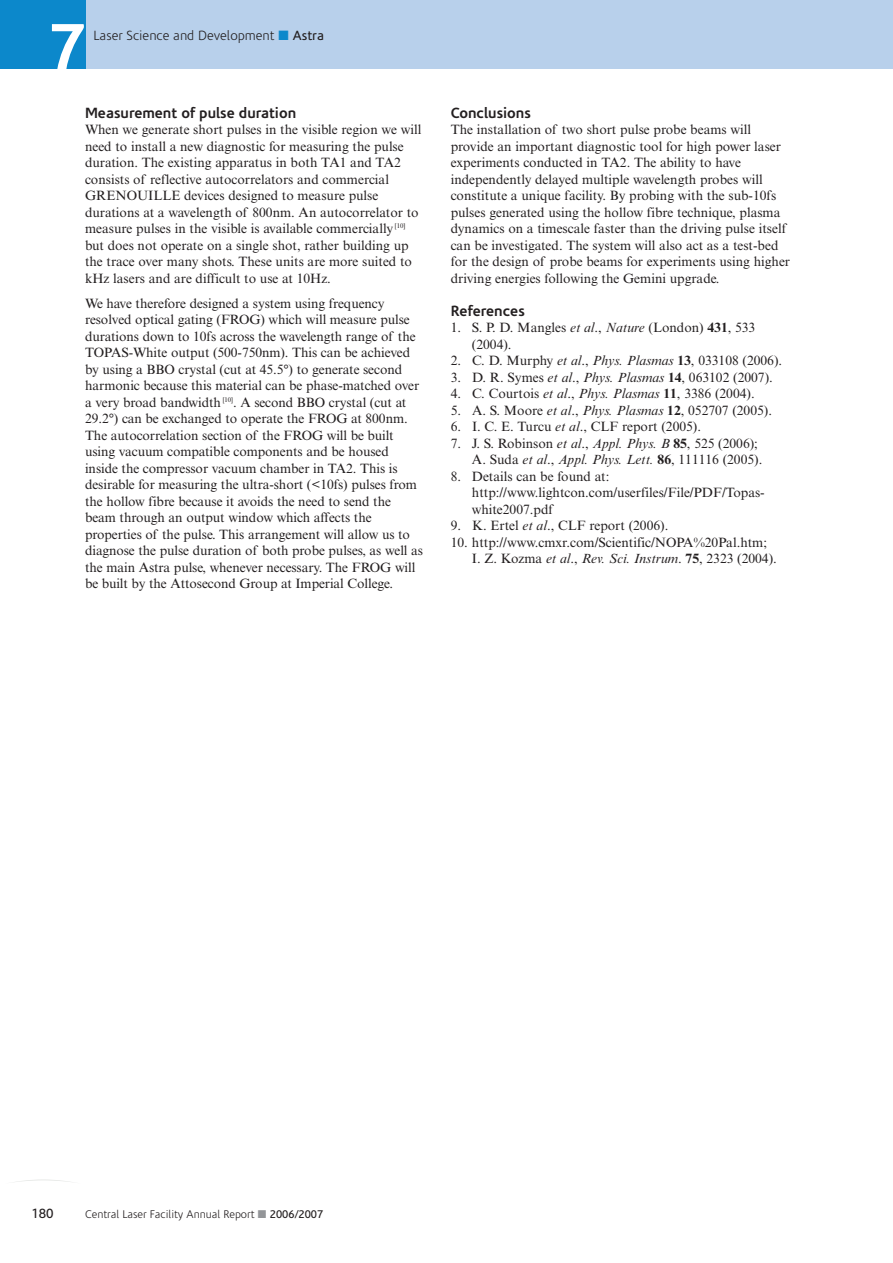
<style>
.page{position:relative;width:893px;height:1263px;background:#fff}
.page>*{position:absolute;margin:0;border:0;box-sizing:border-box;transform-origin:0 0}
.t1{font:700 66px "Corisande";color:#fff}
.t2{font:700 15px "Corisande";color:#231f20}
.t3{font:13.5px/16.5px "Times NRMT";color:#231f20}
.t4{font:300 13.5px "Corisande";color:#231f20}
.t5{font:13.5px "Corisande";color:#231f20}
.t6{font:300 11.25px "Corisande";color:#231f20}
.s1{color:#0c88cb}
.s2{font-weight:400}
.s3{font-style:italic}
.s4{font-weight:700}
.s5{color:#939598}
</style>
<div class="page">
<div style="left:85px;top:0;width:808px;height:68px;background:#b8d0eb"></div>
<div style="left:0;top:0;width:85px;height:68px;background:#0c88cb"></div>
<svg style="left:16px;top:1179px;width:54px;height:3px"></svg>
<h1 class="t1" style="left:49px;top:21px;width:38px">7</h1>
<p class="t4" style="left:94px;top:30px;width:232px">Laser Science and Development <span class="s1">■</span> <span class="s2">Astra</span></p>
<p class="t2" style="left:85px;top:107px;width:213px">Measurement of pulse duration</p>
<p class="t3" style="left:85px;top:123px;width:338px">When we generate short pulses in the visible region we will need to install a new diagnostic for measuring the pulse duration. The existing apparatus in both TA1 and TA2 consists of reflective autocorrelators and commercial GRENOUILLE devices designed to measure pulse durations at a wavelength of 800nm. An autocorrelator to measure pulses in the visible is available commercially <sup>[10] </sup>but does not operate on a single shot, rather building up the trace over many shots. These units are more suited to kHz lasers and are difficult to use at 10Hz.</p>
<p class="t3" style="left:85px;top:296px;width:339px">We have therefore designed a system using frequency resolved optical gating (FROG) which will measure pulse durations down to 10fs across the wavelength range of the TOPAS-White output (500-750nm). This can be achieved by using a BBO crystal (cut at 45.5°) to generate second harmonic because this material can be phase-matched over a very broad bandwidth <sup>[10]</sup>. A second BBO crystal (cut at 29.2°) can be exchanged to operate the FROG at 800nm.<br>The autocorrelation section of the FROG will be built using vacuum compatible components and be housed inside the compressor vacuum chamber in TA2. This is desirable for measuring the ultra-short (&lt;10fs) pulses from the hollow fibre because it avoids the need to send the beam through an output window which affects the properties of the pulse. This arrangement will allow us to diagnose the pulse duration of both probe pulses, as well as the main Astra pulse, whenever necessary. The FROG will be built by the Attosecond Group at Imperial College.</p>
<p class="t2" style="left:451px;top:107px;width:82px">Conclusions</p>
<p class="t3" style="left:451px;top:123px;width:341px">The installation of two short pulse probe beams will provide an important diagnostic tool for high power laser experiments conducted in TA2. The ability to have independently delayed multiple wavelength probes will constitute a unique facility. By probing with the sub-10fs pulses generated using the hollow fibre technique, plasma dynamics on a timescale faster than the driving pulse itself can be investigated. The system will also act as a test-bed for the design of probe beams for experiments using higher driving energies following the Gemini upgrade.</p>
<p class="t2" style="left:451px;top:305px;width:76px">References</p>
<p class="t3" style="left:472px;top:321px;width:285px;text-indent:-21px">1. S. P. D. Mangles <span class="s3">et al</span>., <span class="s3">Nature</span> (London) <span class="s4">431</span>, 533 (2004).</p>
<p class="t3" style="left:451px;top:354px;width:333px">2. C. D. Murphy <span class="s3">et al</span>., <span class="s3">Phys. Plasmas</span> <span class="s4">13</span>, 033108 (2006).</p>
<p class="t3" style="left:451px;top:370px;width:324px">3. D. R. Symes <span class="s3">et al</span>., <span class="s3">Phys. Plasmas</span> <span class="s4">14</span>, 063102 (2007).</p>
<p class="t3" style="left:451px;top:387px;width:305px">4. C. Courtois <span class="s3">et al</span>., <span class="s3">Phys. Plasmas</span> <span class="s4">11</span>, 3386 (2004).</p>
<p class="t3" style="left:451px;top:403px;width:323px">5. A. S. Moore <span class="s3">et al</span>., <span class="s3">Phys. Plasmas</span> <span class="s4">12</span>, 052707 (2005).</p>
<p class="t3" style="left:451px;top:420px;width:252px">6. I. C. E. Turcu <span class="s3">et al</span>., CLF report (2005).</p>
<p class="t3" style="left:472px;top:436px;width:292px;text-indent:-21px">7. J. S. Robinson <span class="s3">et al</span>., <span class="s3">Appl. Phys. B</span> <span class="s4">85</span>, 525 (2006);<br>A. Suda <span class="s3">et al</span>., <span class="s3">Appl. Phys. Lett.</span> <span class="s4">86</span>, 111116 (2005).</p>
<p class="t3" style="left:472px;top:469px;width:294px;text-indent:-21px">8. Details can be found at: http://www.lightcon.com/userfiles/File/PDF/Topas&shy;white2007.pdf</p>
<p class="t3" style="left:451px;top:519px;width:219px">9. K. Ertel <span class="s3">et al</span>., CLF report (2006).</p>
<p class="t3" style="left:472px;top:535px;width:306px;text-indent:-21px">10. http://www.cmxr.com/Scientific/NOPA%20Pal.htm;<br>I. Z. Kozma <span class="s3">et al</span>., <span class="s3">Rev. Sci. Instrum</span>. <span class="s4">75</span>, 2323 (2004).</p>
<p class="t5" style="left:31px;top:1208px;width:24px">180</p>
<p class="t6" style="left:85px;top:1210px;width:240px">Central Laser Facility Annual Report <span class="s5">■</span> <span class="s2">2006/2007</span></p>
</div>
